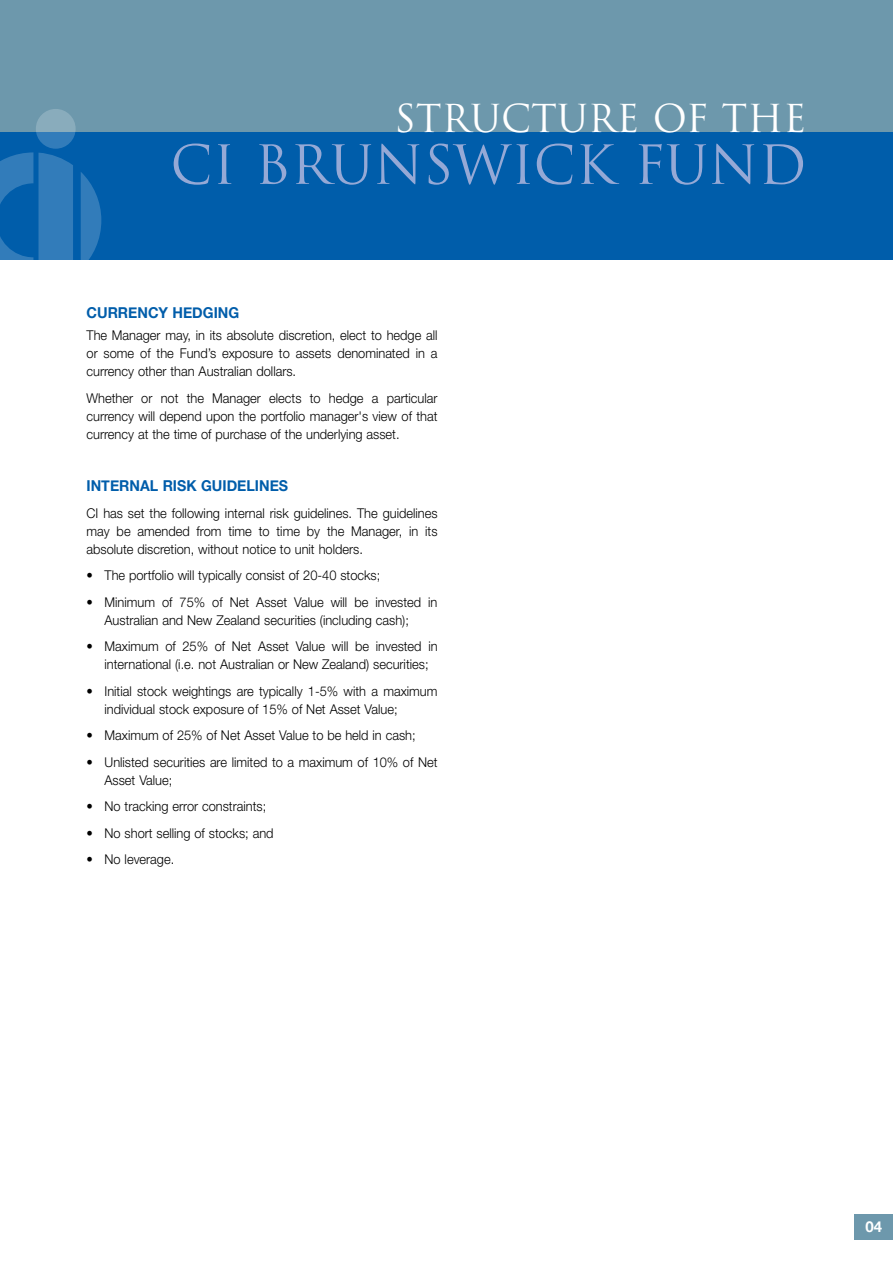
<style>
.page{position:relative;width:893px;height:1263px;background:#fff}
.page>*{position:absolute;margin:0;border:0;box-sizing:border-box;transform-origin:0 0}
.t1{font:52.5px "Trajan";color:#95a9d6}
.t2{font:37.5px "Trajan";color:#fff}
.t3{font:700 15px "Helvetica Neue";color:#005daa;scale:.95 1}
.t4{font:700 15px "Helvetica Neue";color:#fff}
.t5{font:300 13.5px/18px "Helvetica Neue";color:#000;scale:.95 1}
</style>
<div class="page">
<div style="left:855px;top:1214px;width:38px;height:25px;background:#6d98ac"></div>
<div style="left:0;top:132px;width:893px;height:127px;background:#005daa"></div>
<div style="left:0;top:0;width:893px;height:132px;background:#6d98ac"></div>
<div style="left:39px;top:153px;width:34px;height:106px;background:#327cba"></div>
<svg style="left:36px;top:109px;width:40px;height:40px"></svg>
<svg style="left:0;top:152px;width:33px;height:107px"></svg>
<svg style="left:81px;top:172px;width:20px;height:87px"></svg>
<h2 class="t2" style="left:395px;top:95px;width:413px">STRUCTURE OF THE</h2>
<h1 class="t1" style="left:170px;top:133px;width:638px">CI BRUNSWICK FUND</h1>
<p class="t3" style="left:87px;top:301px;width:162px">CURRENCY HEDGING</p>
<p class="t5" style="left:87px;top:326px;width:371px;text-align:justify">The Manager may, in its absolute discretion, elect to hedge all or some of the Fund’s exposure to assets denominated in a currency other than Australian dollars.</p>
<p class="t5" style="left:87px;top:389px;width:371px;text-align:justify">Whether or not the Manager elects to hedge a particular currency will depend upon the portfolio manager's view of that currency at the time of purchase of the underlying asset.</p>
<p class="t3" style="left:87px;top:474px;width:214px">INTERNAL RISK GUIDELINES</p>
<p class="t5" style="left:87px;top:504px;width:371px;text-align:justify">CI has set the following internal risk guidelines. The guidelines may be amended from time to time by the Manager, in its absolute discretion, without notice to unit holders.</p>
<p class="t5" style="left:87px;top:566px;width:311px">• The portfolio will typically consist of 20-40 stocks;</p>
<p class="t5" style="left:105px;top:593px;width:352px;text-indent:-18px">• Minimum of 75% of Net Asset Value will be invested in<br>Australian and New Zealand securities (including cash);</p>
<p class="t5" style="left:105px;top:637px;width:352px;text-indent:-18px">• Maximum of 25% of Net Asset Value will be invested in international (i.e. not Australian or New Zealand) securities;</p>
<p class="t5" style="left:105px;top:682px;width:352px;text-indent:-18px">• Initial stock weightings are typically 1-5% with a maximum individual stock exposure of 15% of Net Asset Value;</p>
<p class="t5" style="left:87px;top:726px;width:348px">• Maximum of 25% of Net Asset Value to be held in cash;</p>
<p class="t5" style="left:105px;top:753px;width:352px;text-indent:-18px">• Unlisted securities are limited to a maximum of 10% of Net<br>Asset Value;</p>
<p class="t5" style="left:87px;top:797px;width:191px">• No tracking error constraints;</p>
<p class="t5" style="left:87px;top:824px;width:198px">• No short selling of stocks; and</p>
<p class="t5" style="left:87px;top:850px;width:94px">• No leverage.</p>
<p class="t4" style="left:865px;top:1214px;width:18px">04</p>
</div>
